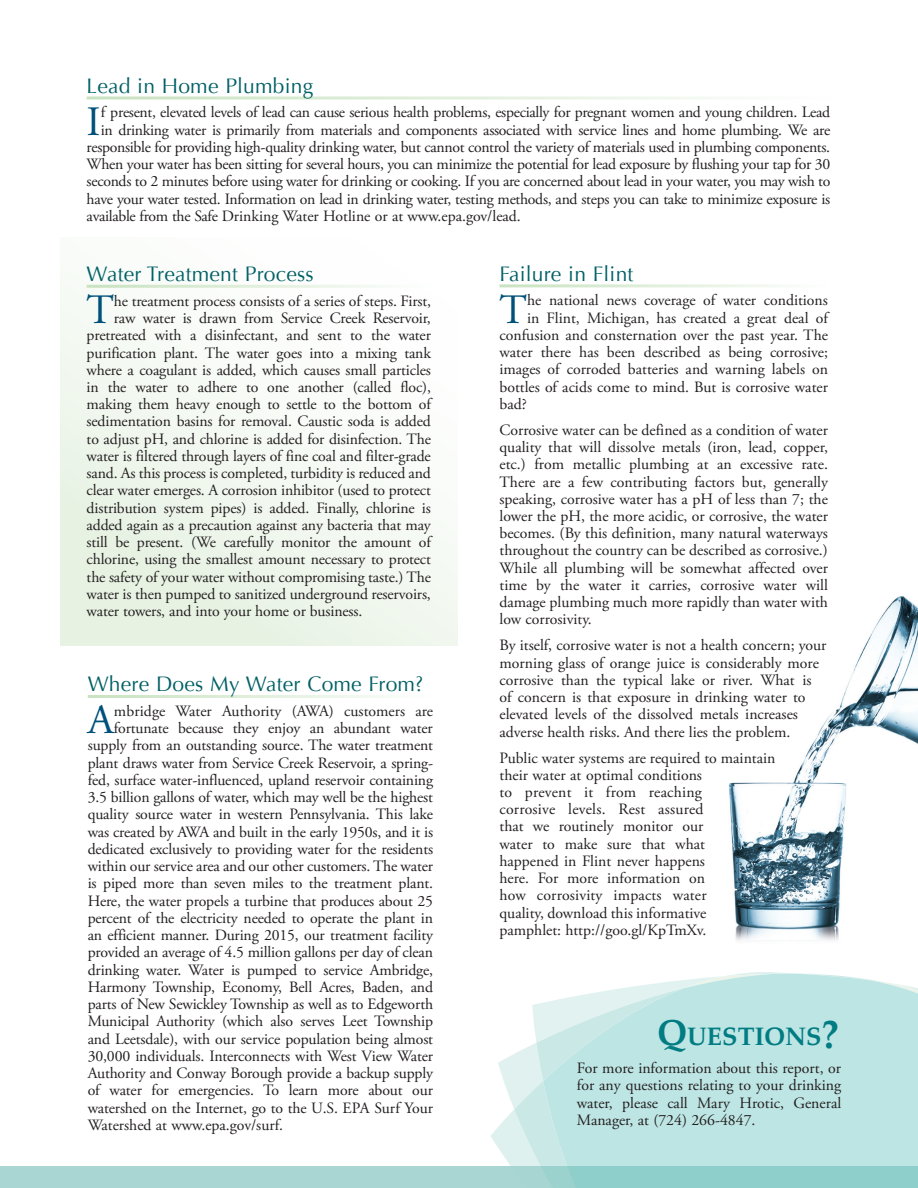
<style>
.page{position:relative;width:918px;height:1188px;background:#fff}
.page>*{position:absolute;margin:0;border:0;box-sizing:border-box;transform-origin:0 0}
.t1{font:41.7px "Adobe Garamond Pro";color:#00517a}
.t2{font:700 25.2px "Palatino";color:#017c83}
.t3{font:21px "Optima";letter-spacing:.01em;color:#006065}
.t4{font:15.75px/17.2px "Adobe Garamond Pro";letter-spacing:-.01em;color:#231f20;text-align:justify}
.s1{font-size:36px}
.s2{font-size:39px}
</style>
<div class="page">
<img style="left:729px;top:596px;width:189px;height:345px">
<div style="left:0;top:1166px;width:918px;height:22px;background:#a9d5d2"></div>
<div style="left:60px;top:238px;width:398px;height:408px;background:linear-gradient(to right,#edf5ea,#fbfcfa)"></div>
<svg style="left:491px;top:972px;width:291px;height:194px"></svg>
<svg style="left:514px;top:973px;width:295px;height:193px"></svg>
<svg style="left:543px;top:974px;width:375px;height:214px;fill:#bde5e3"></svg>
<hr style="left:87px;top:285px;width:344px;height:3px;background:#fff">
<p class="t3" style="left:87px;top:73px;width:228px">Lead in Home Plumbing</p>
<p class="t1" style="left:87px;top:96px;width:16px">I</p>
<p class="t4" style="left:101px;top:104px;width:731px">f present, elevated levels of lead can cause serious health problems, especially for pregnant women and young children. Lead</p>
<p class="t4" style="left:101px;top:122px;width:731px">in drinking water is primarily from materials and components associated with service lines and home plumbing. We are</p>
<p class="t4" style="left:87px;top:139px;width:745px">responsible for providing high-quality drinking water, but cannot control the variety of materials used in plumbing components.</p>
<p class="t4" style="left:87px;top:156px;width:745px">When your water has been sitting for several hours, you can minimize the potential for lead exposure by flushing your tap for 30</p>
<p class="t4" style="left:87px;top:173px;width:745px">seconds to 2 minutes before using water for drinking or cooking. If you are concerned about lead in your water, you may wish to</p>
<p class="t4" style="left:87px;top:191px;width:745px">have your water tested. Information on lead in drinking water, testing methods, and steps you can take to minimize exposure is</p>
<p class="t4" style="left:87px;top:208px;width:436px">available from the Safe Drinking Water Hotline or at www.epa.gov/lead.</p>
<p class="t3" style="left:87px;top:262px;width:229px">Water Treatment Process</p>
<p class="t1" style="left:87px;top:285px;width:29px">T</p>
<p class="t4" style="left:114px;top:293px;width:319px">he treatment process consists of a series of steps. First,</p>
<p class="t4" style="left:114px;top:310px;width:319px">raw water is drawn from Service Creek Reservoir,</p>
<p class="t4" style="left:87px;top:327px;width:346px">pretreated with a disinfectant, and sent to the water</p>
<p class="t4" style="left:87px;top:344px;width:346px">purification plant. The water goes into a mixing tank</p>
<p class="t4" style="left:87px;top:362px;width:346px">where a coagulant is added, which causes small particles</p>
<p class="t4" style="left:87px;top:379px;width:346px">in the water to adhere to one another (called floc),</p>
<p class="t4" style="left:87px;top:396px;width:346px">making them heavy enough to settle to the bottom of</p>
<p class="t4" style="left:87px;top:413px;width:346px">sedimentation basins for removal. Caustic soda is added</p>
<p class="t4" style="left:87px;top:431px;width:346px">to adjust pH, and chlorine is added for disinfection. The</p>
<p class="t4" style="left:87px;top:448px;width:346px">water is filtered through layers of fine coal and filter-grade</p>
<p class="t4" style="left:87px;top:465px;width:346px">sand. As this process is completed, turbidity is reduced and</p>
<p class="t4" style="left:87px;top:482px;width:346px">clear water emerges. A corrosion inhibitor (used to protect</p>
<p class="t4" style="left:87px;top:500px;width:346px">distribution system pipes) is added. Finally, chlorine is</p>
<p class="t4" style="left:87px;top:517px;width:346px">added again as a precaution against any bacteria that may</p>
<p class="t4" style="left:87px;top:534px;width:346px">still be present. (We carefully monitor the amount of</p>
<p class="t4" style="left:87px;top:551px;width:346px">chlorine, using the smallest amount necessary to protect</p>
<p class="t4" style="left:87px;top:569px;width:346px">the safety of your water without compromising taste.) The</p>
<p class="t4" style="left:87px;top:586px;width:346px">water is then pumped to sanitized underground reservoirs,</p>
<p class="t4" style="left:87px;top:603px;width:277px">water towers, and into your home or business.</p>
<p class="t3" style="left:88px;top:672px;width:337px">Where Does My Water Come From?</p>
<p class="t1" style="left:88px;top:695px;width:28px">A</p>
<p class="t4" style="left:114px;top:703px;width:321px">mbridge Water Authority (AWA) customers are</p>
<p class="t4" style="left:114px;top:720px;width:321px">fortunate because they enjoy an abundant water</p>
<p class="t4" style="left:88px;top:737px;width:347px">supply from an outstanding source. The water treatment</p>
<p class="t4" style="left:88px;top:755px;width:347px">plant draws water from Service Creek Reservoir, a spring-</p>
<p class="t4" style="left:88px;top:772px;width:347px">fed, surface water-influenced, upland reservoir containing</p>
<p class="t4" style="left:88px;top:789px;width:347px">3.5 billion gallons of water, which may well be the highest</p>
<p class="t4" style="left:88px;top:806px;width:347px">quality source water in western Pennsylvania. This lake</p>
<p class="t4" style="left:88px;top:824px;width:347px">was created by AWA and built in the early 1950s, and it is</p>
<p class="t4" style="left:88px;top:841px;width:347px">dedicated exclusively to providing water for the residents</p>
<p class="t4" style="left:88px;top:858px;width:347px">within our service area and our other customers. The water</p>
<p class="t4" style="left:88px;top:875px;width:347px">is piped more than seven miles to the treatment plant.</p>
<p class="t4" style="left:88px;top:893px;width:347px">Here, the water propels a turbine that produces about 25</p>
<p class="t4" style="left:88px;top:910px;width:347px">percent of the electricity needed to operate the plant in</p>
<p class="t4" style="left:88px;top:927px;width:347px">an efficient manner. During 2015, our treatment facility</p>
<p class="t4" style="left:88px;top:944px;width:347px">provided an average of 4.5 million gallons per day of clean</p>
<p class="t4" style="left:88px;top:962px;width:347px">drinking water. Water is pumped to service Ambridge,</p>
<p class="t4" style="left:88px;top:979px;width:347px">Harmony Township, Economy, Bell Acres, Baden, and</p>
<p class="t4" style="left:88px;top:996px;width:347px">parts of New Sewickley Township as well as to Edgeworth</p>
<p class="t4" style="left:88px;top:1013px;width:347px">Municipal Authority (which also serves Leet Township</p>
<p class="t4" style="left:88px;top:1031px;width:347px">and Leetsdale), with our service population being almost</p>
<p class="t4" style="left:88px;top:1048px;width:347px">30,000 individuals. Interconnects with West View Water</p>
<p class="t4" style="left:88px;top:1065px;width:347px">Authority and Conway Borough provide a backup supply</p>
<p class="t4" style="left:88px;top:1082px;width:347px">of water for emergencies. To learn more about our</p>
<p class="t4" style="left:88px;top:1100px;width:347px">watershed on the Internet, go to the U.S. EPA Surf Your</p>
<p class="t4" style="left:88px;top:1117px;width:197px">Watershed at www.epa.gov/surf.</p>
<p class="t3" style="left:500px;top:261px;width:135px">Failure in Flint</p>
<p class="t1" style="left:500px;top:284px;width:29px">T</p>
<p class="t4" style="left:527px;top:292px;width:302px">he national news coverage of water conditions</p>
<p class="t4" style="left:527px;top:310px;width:302px">in Flint, Michigan, has created a great deal of</p>
<p class="t4" style="left:500px;top:327px;width:330px">confusion and consternation over the past year. The</p>
<p class="t4" style="left:500px;top:344px;width:330px">water there has been described as being corrosive;</p>
<p class="t4" style="left:500px;top:361px;width:330px">images of corroded batteries and warning labels on</p>
<p class="t4" style="left:500px;top:379px;width:330px">bottles of acids come to mind. But is corrosive water</p>
<p class="t4" style="left:500px;top:396px;width:29px">bad?</p>
<p class="t4" style="left:500px;top:422px;width:330px">Corrosive water can be defined as a condition of water quality that will dissolve metals (iron, lead, copper, etc.) from metallic plumbing at an excessive rate.<br>There are a few contributing factors but, generally speaking, corrosive water has a pH of less than 7; the lower the pH, the more acidic, or corrosive, the water becomes. (By this definition, many natural waterways throughout the country can be described as corrosive.)<br>While all plumbing will be somewhat affected over time by the water it carries, corrosive water will damage plumbing much more rapidly than water with low corrosivity.</p>
<p class="t4" style="left:500px;top:637px;width:329px;text-align:left">By itself, corrosive water is not a health concern; your morning glass of orange juice is considerably more corrosive than the typical lake or river. What is of concern is that exposure in drinking water to elevated levels of the dissolved metals increases adverse health risks. And there lies the problem.</p>
<p class="t4" style="left:500px;top:749px;width:277px;text-align:left">Public water systems are required to maintain their water at optimal conditions<br>to prevent it from reaching<br>corrosive levels. Rest assured<br>that we routinely monitor our<br>water to make sure that what<br>happened in Flint never happens<br>here. For more information on<br>how corrosivity impacts water<br>quality, download this informative<br>pamphlet: http://goo.gl/KpTmXv.</p>
<p class="t2" style="left:657px;top:1015px;width:183px"><span class="s1">Q</span>UESTIONS<span class="s2">?</span></p>
<p class="t4" style="left:577px;top:1060px;width:266px">For more information about this report, or for any questions relating to your drinking water, please call Mary Hrotic, General Manager, at (724) 266-4847.</p>
</div>
